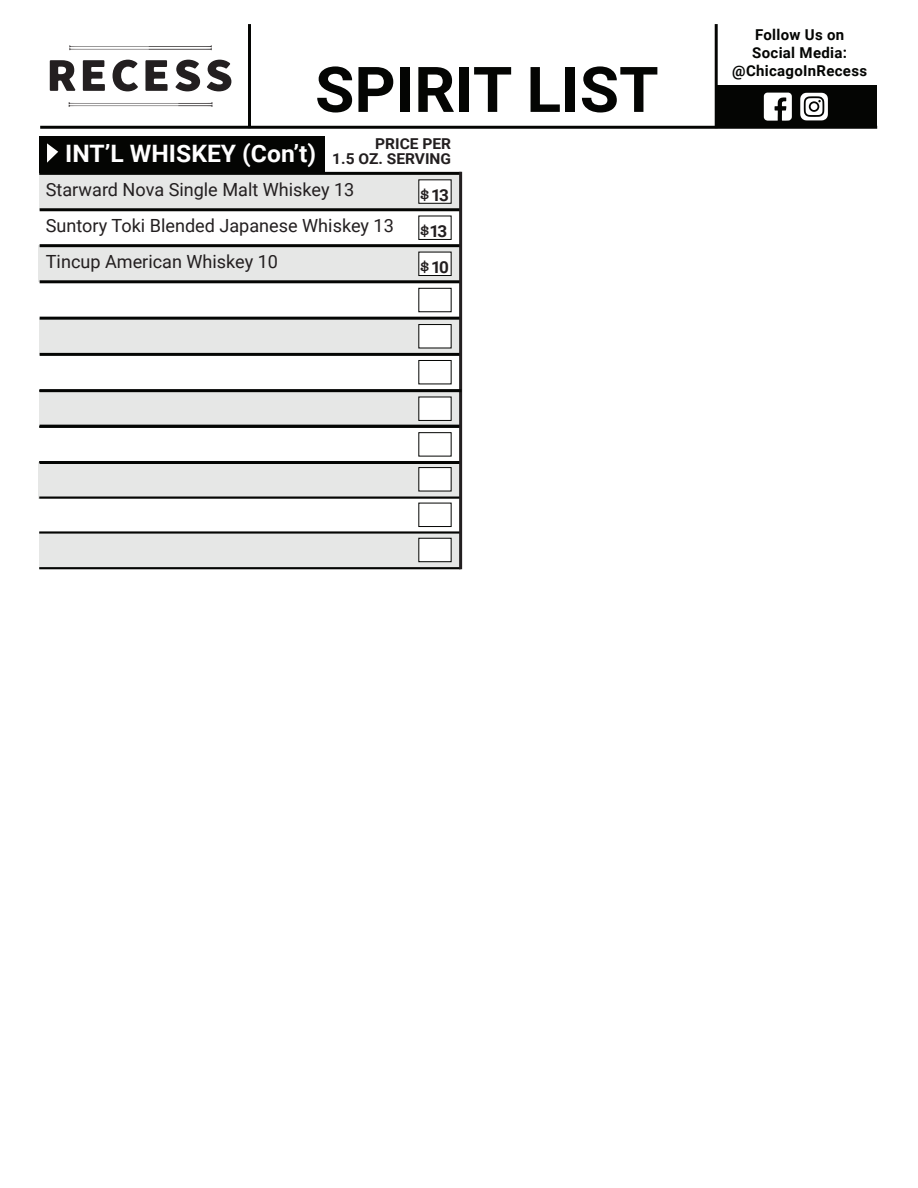
<style>
.page{position:relative;width:918px;height:1188px;background:#fff}
.page>*{position:absolute;margin:0;border:0;box-sizing:border-box;transform-origin:0 0}
.t1{font:700 63px "Roboto";color:#040503}
.t2{font:700 24px "Roboto";color:#fff}
.t3{font:18.15px/36px "Roboto";color:#231f20}
.t4{font:700 16.5px "Roboto";color:#231f20;scale:1.04 1}
.t5{font:700 15px/18px "Roboto";letter-spacing:.02em;color:#040503;text-align:center}
.t6{font:700 15px/15px "Roboto";color:#231f20;text-align:right;scale:1.04 1}
.s1{font-family:"Pitch";font-size:15px}
</style>
<div class="page">
<div style="left:39px;top:174px;width:422px;height:36px;background:#e6e7e6"></div>
<div style="left:39px;top:246px;width:420px;height:36px;background:#e6e7e6"></div>
<div style="left:39px;top:318px;width:422px;height:36px;background:#e6e7e6"></div>
<div style="left:39px;top:532px;width:422px;height:36px;background:#e6e7e6"></div>
<hr style="left:40px;top:208px;width:421px;height:3px;background:#040503">
<hr style="left:39px;top:172px;width:422px;height:3px;background:#040503">
<hr style="left:40px;top:244px;width:421px;height:3px;background:#040503">
<hr style="left:40px;top:280px;width:421px;height:3px;background:#040503">
<hr style="left:40px;top:317px;width:421px;height:3px;background:#040503">
<hr style="left:40px;top:353px;width:421px;height:3px;background:#040503">
<div style="left:39px;top:390px;width:422px;height:36px;background:#e6e7e6"></div>
<div style="left:39px;top:463px;width:422px;height:36px;background:#e6e7e6"></div>
<hr style="left:40px;top:425px;width:421px;height:3px;background:#040503">
<hr style="left:40px;top:461px;width:421px;height:3px;background:#040503">
<hr style="left:39px;top:390px;width:422px;height:2px;background:#040503">
<hr style="left:39px;top:426px;width:422px;height:2px;background:#040503">
<hr style="left:39px;top:461px;width:422px;height:2px;background:#040503">
<hr style="left:39px;top:497px;width:422px;height:2px;background:#040503">
<hr style="left:39px;top:531px;width:422px;height:3px;background:#040503">
<hr style="left:39px;top:567px;width:422px;height:2px;background:#040503">
<div style="left:39px;top:136px;width:285px;height:37px;background:#040503"></div>
<svg style="left:47px;top:143px;width:11px;height:20px"></svg>
<div style="left:418px;top:179px;width:34px;height:25px;background:#fff"></div>
<div style="left:418px;top:252px;width:34px;height:24px;background:#fff;border:1px solid #040503"></div>
<div style="left:418px;top:396px;width:34px;height:25px;background:#fff"></div>
<div style="left:418px;top:324px;width:34px;height:24px;background:#fff;border:1px solid #040503"></div>
<div style="left:418px;top:360px;width:34px;height:24px;background:#fff;border:1px solid #040503"></div>
<div style="left:418px;top:288px;width:34px;height:24px;background:#fff;border:1px solid #040503"></div>
<div style="left:418px;top:467px;width:34px;height:25px;background:#fff"></div>
<div style="left:418px;top:503px;width:34px;height:24px;background:#fff;border:1px solid #040503"></div>
<div style="left:418px;top:538px;width:34px;height:24px;background:#fff;border:1px solid #040503"></div>
<div style="left:716px;top:85px;width:161px;height:42px;background:#040503"></div>
<hr style="left:715px;top:24px;width:3px;height:104px;background:#040503">
<hr style="left:248px;top:24px;width:3px;height:104px;background:#040503">
<hr style="left:40px;top:126px;width:837px;height:3px;background:#040503">
<svg style="left:50px;top:60px;width:26px;height:31px"></svg>
<svg style="left:83px;top:60px;width:22px;height:31px"></svg>
<svg style="left:113px;top:60px;width:25px;height:31px"></svg>
<svg style="left:145px;top:60px;width:23px;height:31px"></svg>
<svg style="left:175px;top:60px;width:25px;height:31px"></svg>
<svg style="left:207px;top:60px;width:24px;height:31px"></svg>
<svg style="left:69px;top:102px;width:143px;height:5px"></svg>
<svg style="left:69px;top:45px;width:143px;height:5px"></svg>
<svg style="left:764px;top:93px;width:28px;height:28px"></svg>
<svg style="left:800px;top:93px;width:28px;height:27px"></svg>
<div style="left:811px;top:103px;width:7px;height:7px;background:#fff;border-radius:50%"></div>
<hr style="left:459px;top:172px;width:3px;height:397px;background:#231f20">
<hr style="left:40px;top:389px;width:421px;height:3px;background:#040503">
<h1 class="t1" style="left:315px;top:45px;width:345px">SPIRIT LIST</h1>
<p class="t6" style="left:332px;top:135px;width:116px">PRICE PER<br>1.5 OZ. SERVING</p>
<h2 class="t2" style="left:65px;top:137px;width:252px">INT’L WHISKEY (Con’t)</h2>
<p class="t3" style="left:46px;top:171px;width:350px">Starward Nova Single Malt Whiskey 13<br>Suntory Toki Blended Japanese Whiskey 13<br>Tincup American Whiskey 10</p>
<p class="t4" style="left:420px;top:183px;width:29px"><span class="s1">$</span>13</p>
<p class="t4" style="left:420px;top:219px;width:28px"><span class="s1">$</span>13</p>
<p class="t4" style="left:420px;top:255px;width:29px"><span class="s1">$</span>10</p>
<p class="t5" style="left:732px;top:25px;width:136px">Follow Us on<br>Social Media: @ChicagoInRecess</p>
</div>
